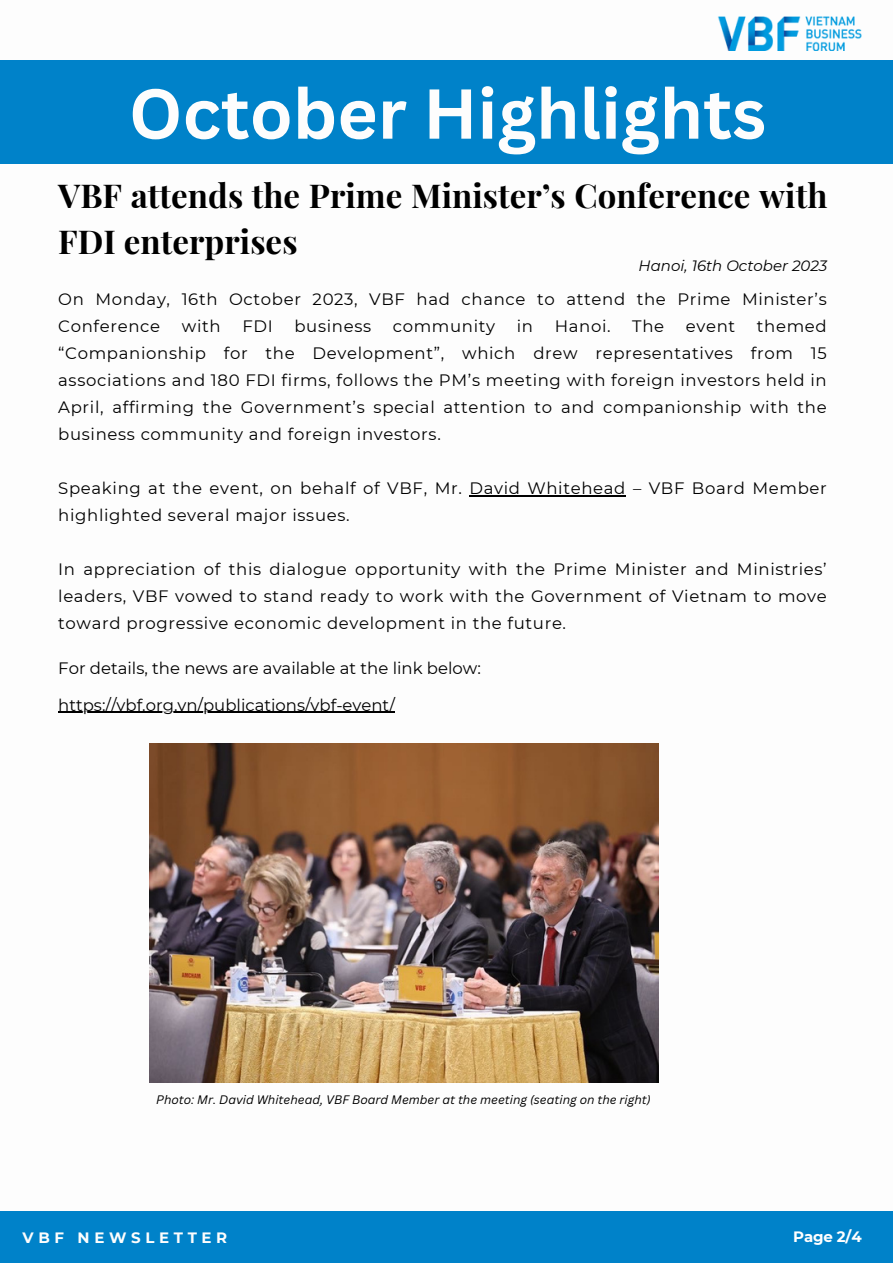
<style>
.page{position:relative;width:893px;height:1264px;background:#fff}
.page>*{position:absolute;margin:0;border:0;box-sizing:border-box;transform-origin:0 0}
.t1{font:700 69px "Canva Sans";color:#fdfdfd}
.t2{font:700 33px/46px "Playfair Display";color:#000}
.t3{font:16.5px/27px "Montserrat";letter-spacing:.04em;color:#000}
.t4{font:16.5px "Montserrat";color:#000}
.t5{font:italic 15px "Montserrat";color:#000}
.t6{font:700 15px "Montserrat";letter-spacing:.31em;color:#fdfdfd}
.t7{font:700 15px "Montserrat";color:#fff}
.t8{font:italic 12px "Canva Sans";color:#000}
</style>
<div class="page">
<div style="left:0;top:1211px;width:892px;height:51px;background:#0082c9"></div>
<div style="left:0;top:60px;width:892px;height:104px;background:#0082c9"></div>
<img style="left:717px;top:17px;width:144px;height:33px">
<img style="left:150px;top:743px;width:508px;height:339px">
<hr style="left:469px;top:495px;width:157px;height:1px;background:#000">
<hr style="left:58px;top:711px;width:337px;height:2px;background:#000">
<p class="t1" style="left:129px;top:65px;width:638px">October Highlights</p>
<p class="t2" style="left:58px;top:171px;width:770px">VBF attends the Prime Minister’s Conference with<br>FDI enterprises</p>
<p class="t5" style="left:638px;top:257px;width:190px">Hanoi, 16th October 2023</p>
<p class="t3" style="left:58px;top:285px;width:770px">On Monday, 16th October 2023, VBF had chance to attend the Prime Minister’s<br>Conference</p>
<p class="t3" style="left:58px;top:312px;width:770px;text-align:justify;text-indent:698px">themed “Companionship for the Development”, which drew representatives from 15 associations and 180 FDI firms, follows the PM’s meeting with foreign investors held in April, affirming the Government’s special attention to and companionship with the business community and foreign investors.</p>
<p class="t3" style="left:58px;top:474px;width:770px">Speaking at the event, on behalf of VBF, Mr. David Whitehead – VBF Board Member highlighted several major issues.</p>
<p class="t3" style="left:58px;top:555px;width:770px;text-align:justify">In appreciation of this dialogue opportunity with the Prime Minister and Ministries’ leaders, VBF vowed to stand ready to work with the Government of Vietnam to move toward progressive economic development in the future.</p>
<p class="t3" style="left:182px;top:312px;width:40px">with</p>
<p class="t3" style="left:242px;top:312px;width:32px">FDI</p>
<p class="t3" style="left:294px;top:312px;width:78px">business</p>
<p class="t3" style="left:393px;top:312px;width:104px">community</p>
<p class="t3" style="left:516px;top:312px;width:18px">in</p>
<p class="t3" style="left:554px;top:312px;width:57px">Hanoi.</p>
<p class="t3" style="left:632px;top:312px;width:33px">The</p>
<p class="t3" style="left:685px;top:312px;width:51px">event</p>
<p class="t4" style="left:58px;top:657px;width:424px">For details, the news are available at the link below:</p>
<p class="t4" style="left:58px;top:694px;width:338px">https://vbf.org.vn/publications/vbf-event/</p>
<p class="t8" style="left:156px;top:1091px;width:496px">Photo: Mr. David Whitehead, VBF Board Member at the meeting (seating on the right)</p>
<p class="t6" style="left:23px;top:1228px;width:206px">VBF NEWSLETTER</p>
<p class="t7" style="left:793px;top:1227px;width:70px">Page 2/4</p>
</div>
